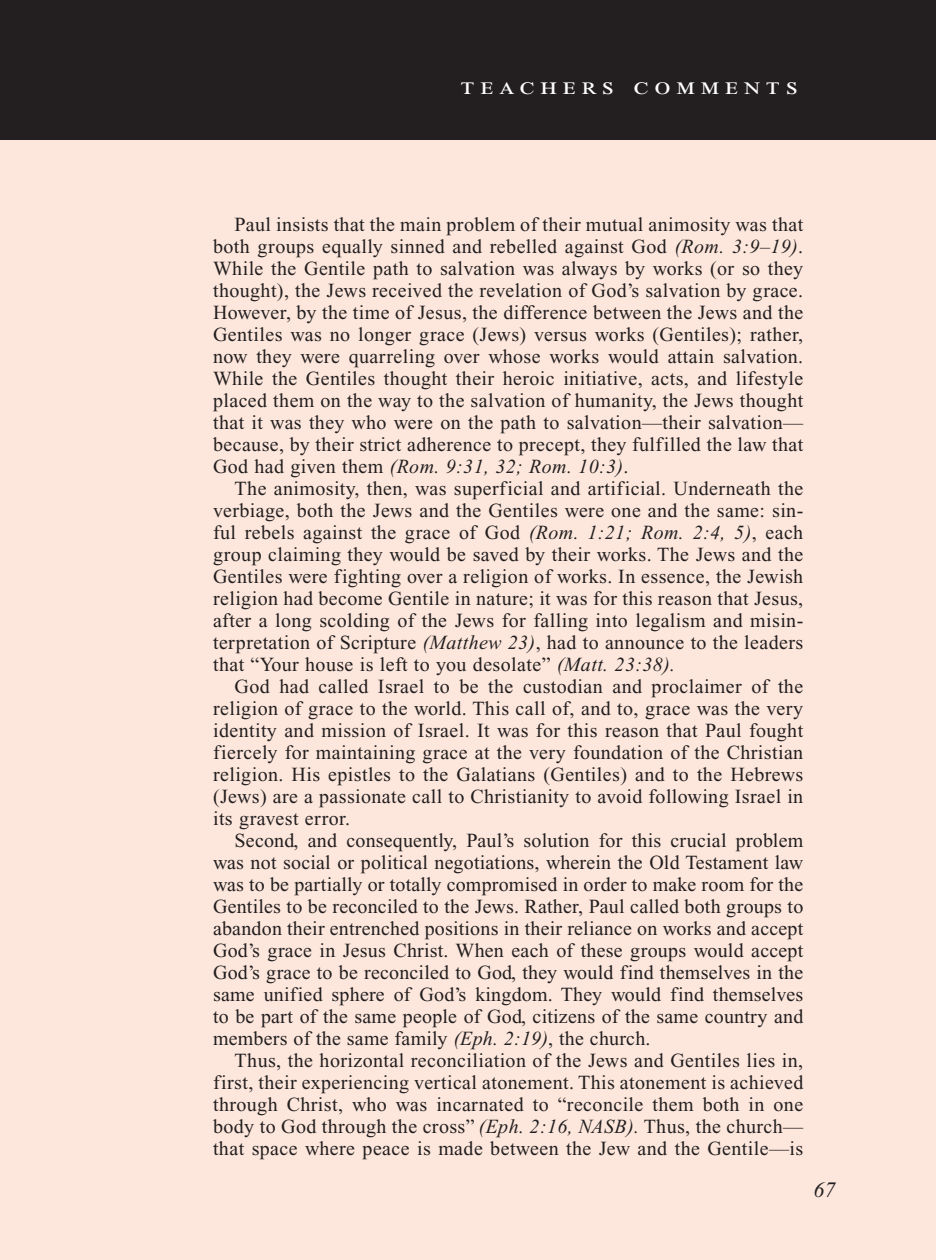
<style>
.page{position:relative;width:936px;height:1260px;background:#fff}
.page>*{position:absolute;margin:0;border:0;box-sizing:border-box;transform-origin:0 0}
.Teachers_Comments_He{font:24px "Times New Roman PS Std";letter-spacing:.2em;color:#fff;scale:1.2 1}
.PageNumbers{font:italic 22px "Times New Roman PS Std";color:#231f20}
.Objectives_Body_Text{font:20px/22px "Times New Roman PS Std";letter-spacing:.02em;color:#231f20;text-align:justify}
.s1{font-style:italic}
</style>
<div class="page">
<div style="left:0;top:134px;width:936px;height:1126px;background:#fde7dc"></div>
<div style="left:0;top:0;width:936px;height:140px;background:#231f20"></div>
<p class="Teachers_Comments_He" style="left:461px;top:73px;width:283px">teachers comments</p>
<p class="Objectives_Body_Text" style="left:213px;top:213px;width:592px;text-indent:22px">Paul insists that the main problem of their mutual animosity was that both groups equally sinned and rebelled against God <span class="s1">(Rom. 3:9–19)</span>.<br>While the Gentile path to salvation was always by works (or so they thought), the Jews received the revelation of God’s salvation by grace.<br>However, by the time of Jesus, the difference between the Jews and the Gentiles was no longer grace (Jews) versus works (Gentiles); rather, now they were quarreling over whose works would attain salvation.<br>While the Gentiles thought their heroic initiative, acts, and lifestyle placed them on the way to the salvation of humanity, the Jews thought that it was they who were on the path to salvation—their salvation— because, by their strict adherence to precept, they fulfilled the law that God had given them <span class="s1">(Rom. 9:31, 32; Rom. 10:3)</span>.</p>
<p class="Objectives_Body_Text" style="left:213px;top:477px;width:592px;text-indent:22px">The animosity, then, was superficial and artificial. Underneath the verbiage, both the Jews and the Gentiles were one and the same: sin&shy;ful rebels against the grace of God <span class="s1">(Rom. 1:21; Rom. 2:4, 5)</span>, each group claiming they would be saved by their works. The Jews and the Gentiles were fighting over a religion of works. In essence, the Jewish religion had become Gentile in nature; it was for this reason that Jesus, after a long scolding of the Jews for falling into legalism and misin&shy;terpretation of Scripture <span class="s1">(Matthew 23)</span>, had to announce to the leaders that “Your house is left to you desolate” <span class="s1">(Matt. 23:38).</span></p>
<p class="Objectives_Body_Text" style="left:213px;top:675px;width:592px;text-indent:22px">God had called Israel to be the custodian and proclaimer of the religion of grace to the world. This call of, and to, grace was the very identity and mission of Israel. It was for this reason that Paul fought fiercely for maintaining grace at the very foundation of the Christian religion. His epistles to the Galatians (Gentiles) and to the Hebrews (Jews) are a passionate call to Christianity to avoid following Israel in its gravest error.</p>
<p class="Objectives_Body_Text" style="left:213px;top:829px;width:592px;text-align:left;text-indent:22px">Second, and consequently, Paul’s solution for this crucial problem was not social or political negotiations, wherein the Old Testament law was to be partially or totally compromised in order to make room for the Gentiles to be reconciled to the Jews. Rather, Paul called both groups to abandon their entrenched positions in their reliance on works and accept God’s grace in Jesus Christ. When each of these groups would accept God’s grace to be reconciled to God, they would find themselves in the same unified sphere of God’s kingdom. They would find themselves to be part of the same people of God, citizens of the same country and members of the same family <span class="s1">(Eph. 2:19)</span>, the church.</p>
<p class="Objectives_Body_Text" style="left:213px;top:1049px;width:592px;text-indent:22px">Thus, the horizontal reconciliation of the Jews and Gentiles lies in, first, their experiencing vertical atonement. This atonement is achieved through Christ, who was incarnated to “reconcile them both in one body to God through the cross” <span class="s1">(Eph. 2:16, NASB).</span> Thus, the church— that space where peace is made between the Jew and the Gentile—is</p>
<p class="PageNumbers" style="left:813px;top:1178px;width:23px">67</p>
</div>
